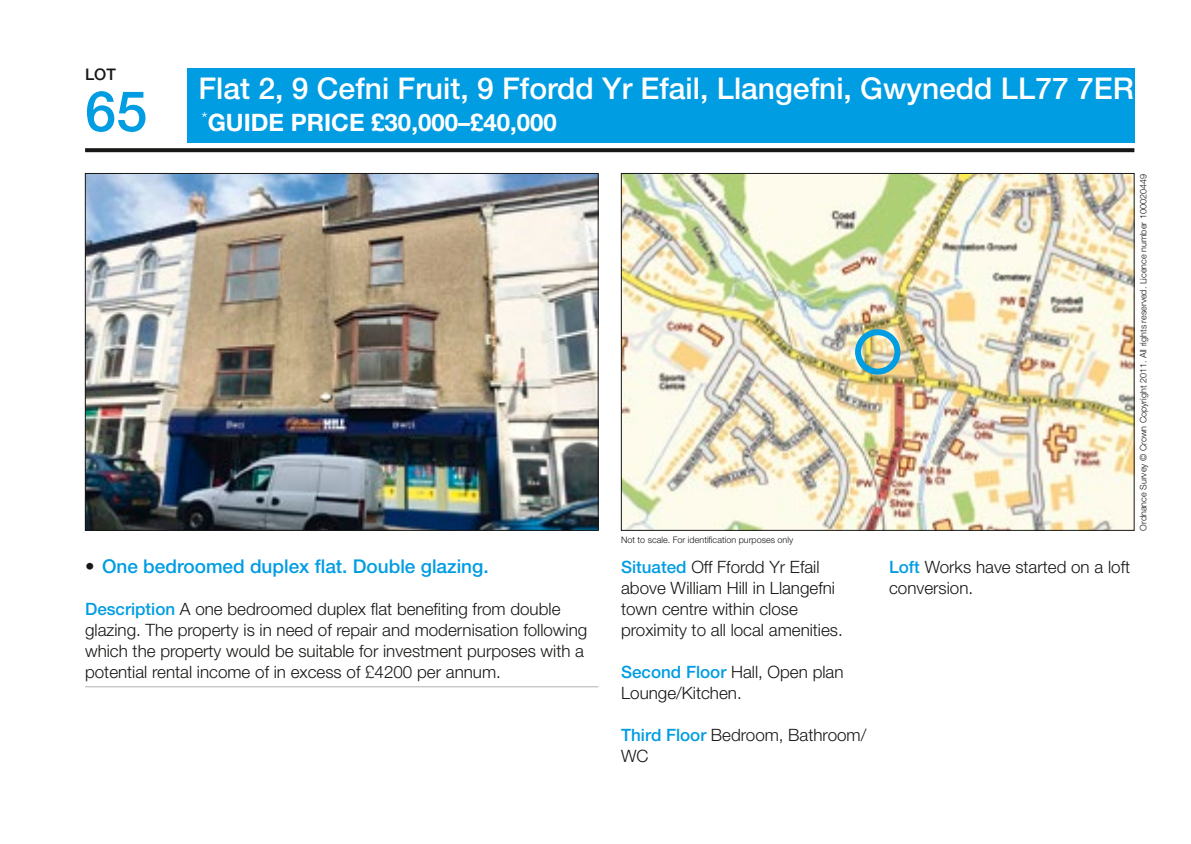
<style>
.page{position:relative;width:1191px;height:844px;background:#fff}
.page>*{position:absolute;margin:0;border:0;box-sizing:border-box;transform-origin:0 0}
.t1{font:500 56px "Helvetica Neue LT Std";color:#009de2}
.t2{font:500 30px "Helvetica Neue LT Std";color:#fff}
.t3{font:700 24px "Helvetica Neue LT Std";color:#fff}
.t4{font:500 19px "Helvetica Neue LT Std";color:#009de2}
.t5{font:300 17px/21px "Helvetica Neue LT Std";color:#171715}
.t6{font:500 16px "Helvetica Neue LT Std";color:#171715}
.t7{font:300 9px "Helvetica Neue LT Std";color:#171715}
.s1{color:#171715}
.s2{font-weight:500;color:#009de2}
</style>
<div class="page">
<div style="left:187px;top:68px;width:947px;height:74px;background:#009de2"></div>
<svg style="left:85px;top:148px;width:1049px;height:4px;background:#222220"></svg>
<img style="left:87px;top:175px;width:509px;height:353px">
<img style="left:623px;top:175px;width:509px;height:353px">
<hr style="left:85px;top:686px;width:513px;height:1px;background:#b0b2b2">
<div style="left:855px;top:329px;width:45px;height:45px;border:6px solid #009de2;border-radius:50%"></div>
<p class="t6" style="left:85px;top:64px;width:32px">LOT</p>
<h1 class="t1" style="left:85px;top:78px;width:64px">65</h1>
<h2 class="t2" style="left:198px;top:71px;width:933px">Flat 2, 9 Cefni Fruit, 9 Ffordd Yr Efail, Llangefni, Gwynedd LL77 7ER</h2>
<h3 class="t3" style="left:201px;top:108px;width:357px"><sup>*</sup>GUIDE PRICE £30,000–£40,000</h3>
<p class="t7" style="left:621px;top:533px;width:174px">Not to scale. For identification purposes only</p>
<p class="t7" style="left:1137px;top:530px;width:357px;rotate:-90deg">Ordnance Survey © Crown Copyright 2011. All rights reserved. Licence number 100020449</p>
<p class="t4" style="left:85px;top:554px;width:405px"><span class="s1">•</span> One bedroomed duplex flat. Double glazing.</p>
<p class="t5" style="left:85px;top:597px;width:503px"><span class="s2">Description</span> A one bedroomed duplex flat benefiting from double glazing. The property is in need of repair and modernisation following which the property would be suitable for investment purposes with a potential rental income of in excess of £4200 per annum.</p>
<p class="t5" style="left:621px;top:555px;width:223px"><span class="s2">Situated</span> Off Ffordd Yr Efail above William Hill in Llangefni town centre within close proximity to all local amenities.</p>
<p class="t5" style="left:621px;top:660px;width:224px"><span class="s2">Second Floor</span> Hall, Open plan<br>Lounge/Kitchen.</p>
<p class="t5" style="left:621px;top:723px;width:247px"><span class="s2">Third Floor</span> Bedroom, Bathroom/<br>WC</p>
<p class="t5" style="left:889px;top:555px;width:242px"><span class="s2">Loft</span> Works have started on a loft conversion.</p>
</div>
